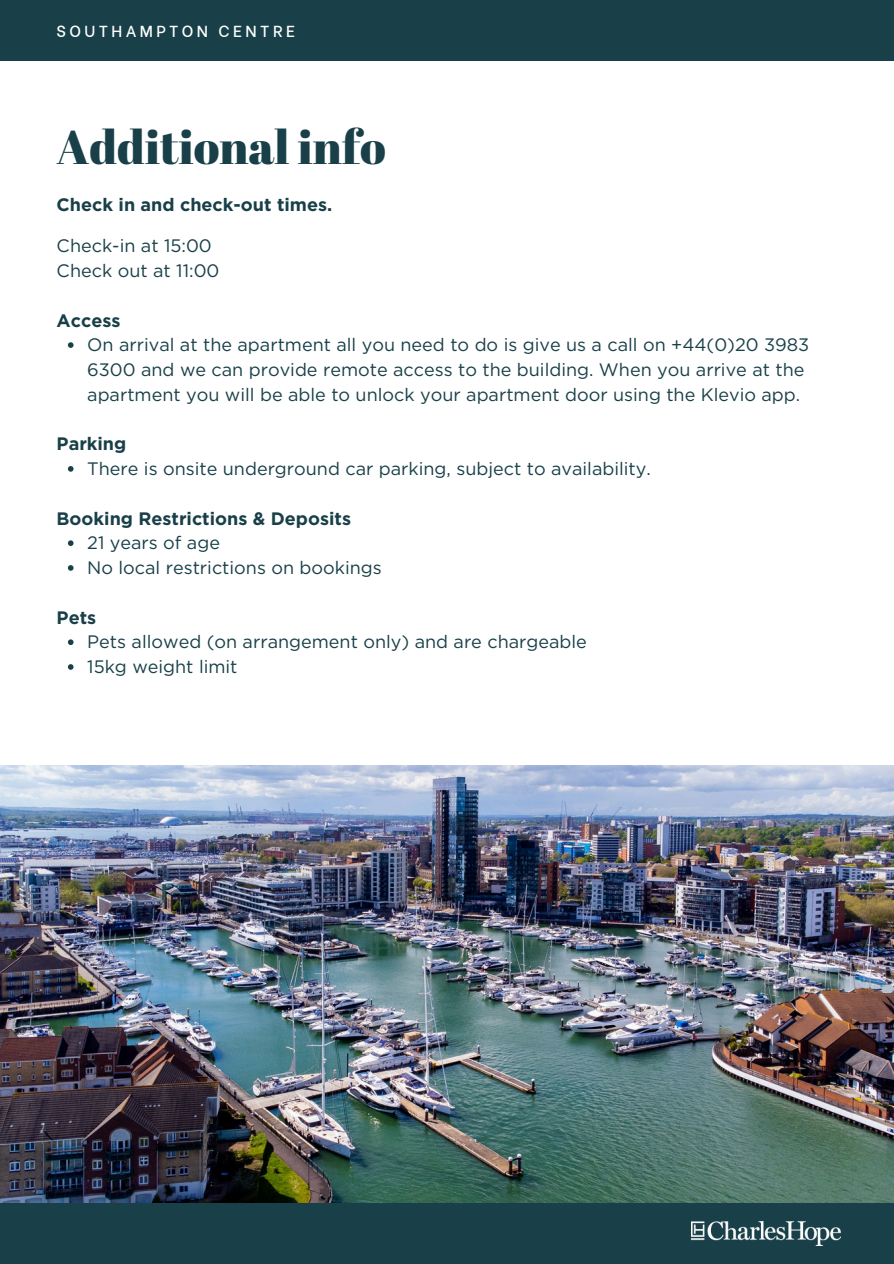
<style>
.page{position:relative;width:894px;height:1264px;background:#fff}
.page>*{position:absolute;margin:0;border:0;box-sizing:border-box;transform-origin:0 0}
.t1{font:47.25px "Abril Fatface";color:#194049}
.t2{font:18px/24.8px "Gotham";color:#194049}
.t3{font:700 18px "Gotham";color:#194049}
.t4{font:500 15.9px "Be Vietnam";letter-spacing:.21em;color:#fff}
</style>
<div class="page">
<img style="left:0;top:766px;width:893px;height:437px">
<div style="left:0;top:1203px;width:893px;height:60px;background:#194049"></div>
<div style="left:0;top:0;width:893px;height:60px;background:#194049"></div>
<img style="left:691px;top:1221px;width:148px;height:24px">
<svg style="left:68px;top:342px;width:5px;height:6px"></svg>
<svg style="left:68px;top:466px;width:5px;height:5px"></svg>
<svg style="left:68px;top:540px;width:5px;height:6px"></svg>
<svg style="left:68px;top:565px;width:5px;height:5px"></svg>
<svg style="left:68px;top:639px;width:5px;height:6px"></svg>
<svg style="left:68px;top:664px;width:5px;height:5px"></svg>
<h3 class="t4" style="left:57px;top:18px;width:240px">SOUTHAMPTON CENTRE</h3>
<p class="t1" style="left:57px;top:114px;width:330px">Additional info</p>
<h1 class="t3" style="left:57px;top:193px;width:277px">Check in and check-out times.</h1>
<h2 class="t2" style="left:57px;top:233px;width:164px">Check-in at 15:00<br>Check out at 11:00</h2>
<p class="t3" style="left:57px;top:309px;width:65px">Access</p>
<h2 class="t2" style="left:87px;top:332px;width:723px">On arrival at the apartment all you need to do is give us a call on +44(0)20 3983<br>6300 and we can provide remote access to the building. When you arrive at the apartment you will be able to unlock your apartment door using the Klevio app.</h2>
<p class="t3" style="left:57px;top:433px;width:71px">Parking</p>
<h2 class="t2" style="left:87px;top:456px;width:565px">There is onsite underground car parking, subject to availability.</h2>
<p class="t3" style="left:57px;top:507px;width:296px">Booking Restrictions &amp; Deposits</p>
<p class="t2" style="left:87px;top:530px;width:134px">21 years of age</p>
<h2 class="t2" style="left:87px;top:555px;width:296px">No local restrictions on bookings</h2>
<p class="t3" style="left:57px;top:606px;width:41px">Pets</p>
<p class="t2" style="left:87px;top:629px;width:501px">Pets allowed (on arrangement only) and are chargeable</p>
<p class="t2" style="left:87px;top:654px;width:152px">15kg weight limit</p>
</div>
